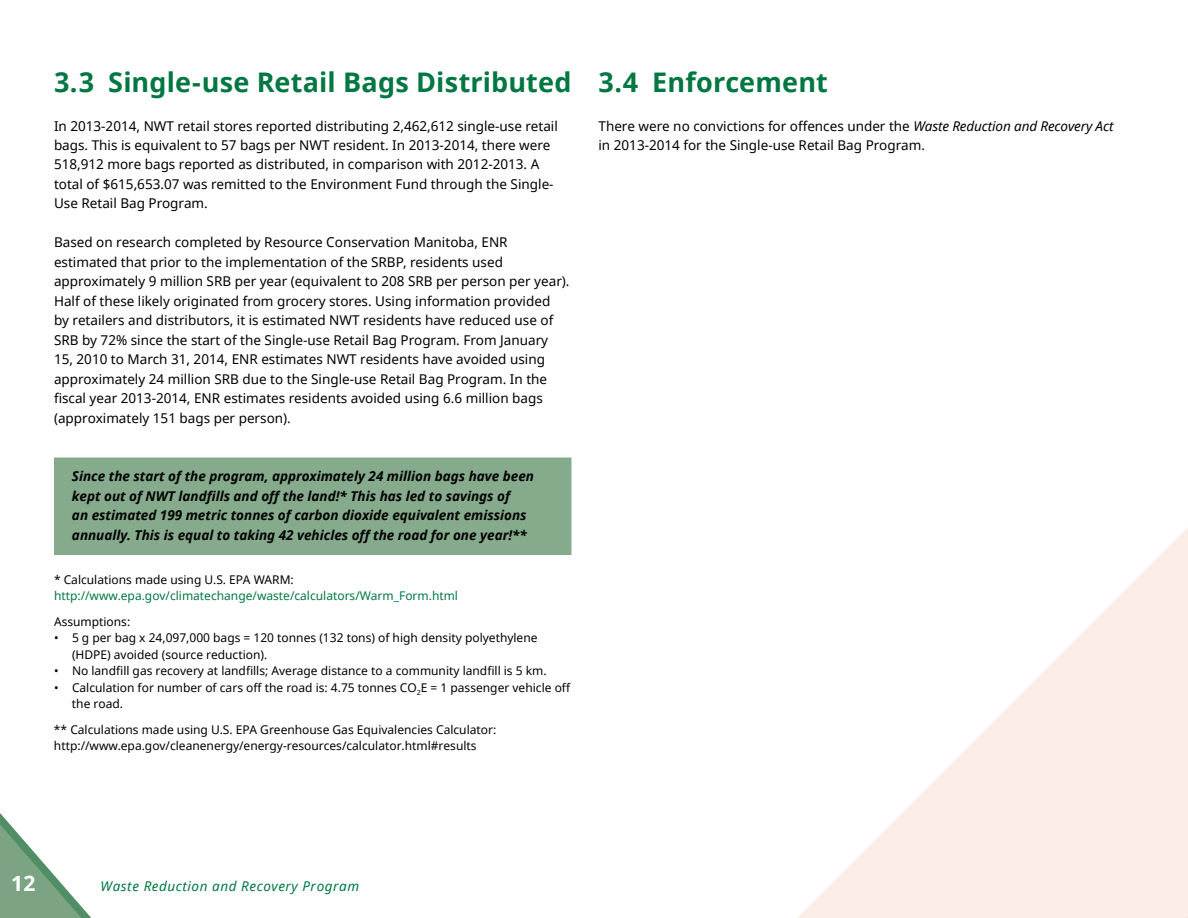
<style>
.page{position:relative;width:1188px;height:918px;background:#fff}
.page>*{position:absolute;margin:0;border:0;box-sizing:border-box;transform-origin:0 0}
.t1{font:700 27px "Noto Sans";letter-spacing:.005em;color:#007742}
.t2{font:700 21px "Noto Sans";color:#fff}
.t3{font:13.5px/19.5px "Noto Sans";color:#000}
.t4{font:italic 700 13.5px/19.5px "Noto Sans";color:#000}
.t5{font:italic 13.5px "Noto Sans";letter-spacing:.04em;color:#007742}
.t6{font:12px/16.5px "Noto Sans";color:#000}
.t7{font:12px "Noto Sans";color:#007742}
.s1{font-style:italic}
</style>
<div class="page">
<svg style="left:798px;top:542px;width:376px;height:376px;fill:#fceee7"></svg>
<div style="left:1174px;top:528px;width:14px;height:390px;background:#fcede6"></div>
<svg style="left:0;top:813px;width:91px;height:105px"></svg>
<div style="left:54px;top:458px;width:518px;height:97px;background:#85aa8c"></div>
<h1 class="t1" style="left:54px;top:63px;width:519px">3.3 Single-use Retail Bags Distributed</h1>
<p class="t3" style="left:54px;top:116px;width:505px">In 2013-2014, NWT retail stores reported distributing 2,462,612 single-use retail bags. This is equivalent to 57 bags per NWT resident. In 2013-2014, there were 518,912 more bags reported as distributed, in comparison with 2012-2013. A total of $615,653.07 was remitted to the Environment Fund through the Single-Use Retail Bag Program.</p>
<p class="t3" style="left:54px;top:232px;width:517px">Based on research completed by Resource Conservation Manitoba, ENR estimated that prior to the implementation of the SRBP, residents used approximately 9 million SRB per year (equivalent to 208 SRB per person per year).<br>Half of these likely originated from grocery stores. Using information provided<br>by retailers and distributors, it is estimated NWT residents have reduced use of SRB by 72% since the start of the Single-use Retail Bag Program. From January 15, 2010 to March 31, 2014, ENR estimates NWT residents have avoided using approximately 24 million SRB due to the Single-use Retail Bag Program. In the fiscal year 2013-2014, ENR estimates residents avoided using 6.6 million bags (approximately 151 bags per person).</p>
<p class="t4" style="left:72px;top:466px;width:464px">Since the start of the program, approximately 24 million bags have been kept out of NWT landfills and off the land!* This has led to savings of<br>an estimated 199 metric tonnes of carbon dioxide equivalent emissions annually. This is equal to taking 42 vehicles off the road for one year!**</p>
<p class="t6" style="left:54px;top:571px;width:241px">* Calculations made using U.S. EPA WARM:</p>
<p class="t7" style="left:54px;top:587px;width:406px">http://www.epa.gov/climatechange/waste/calculators/Warm_Form.html</p>
<p class="t6" style="left:54px;top:613px;width:78px">Assumptions:</p>
<p class="t6" style="left:72px;top:629px;width:467px;text-indent:-18px">• 5 g per bag x 24,097,000 bags = 120 tonnes (132 tons) of high density polyethylene (HDPE) avoided (source reduction).</p>
<p class="t6" style="left:54px;top:662px;width:494px">• No landfill gas recovery at landfills; Average distance to a community landfill is 5 km.</p>
<p class="t6" style="left:72px;top:679px;width:500px;text-indent:-18px">• Calculation for number of cars off the road is: 4.75 tonnes CO<sub>2</sub>E = 1 passenger vehicle off the road.</p>
<p class="t6" style="left:54px;top:721px;width:444px">** Calculations made using U.S. EPA Greenhouse Gas Equivalencies Calculator: http://www.epa.gov/cleanenergy/energy-resources/calculator.html#results</p>
<h1 class="t1" style="left:598px;top:63px;width:231px">3.4 Enforcement</h1>
<p class="t3" style="left:598px;top:116px;width:517px">There were no convictions for offences under the <span class="s1">Waste Reduction and Recovery Act </span>in 2013-2014 for the Single-use Retail Bag Program.</p>
<h2 class="t2" style="left:11px;top:869px;width:26px">12</h2>
<p class="t5" style="left:101px;top:877px;width:260px">Waste Reduction and Recovery Program</p>
</div>
